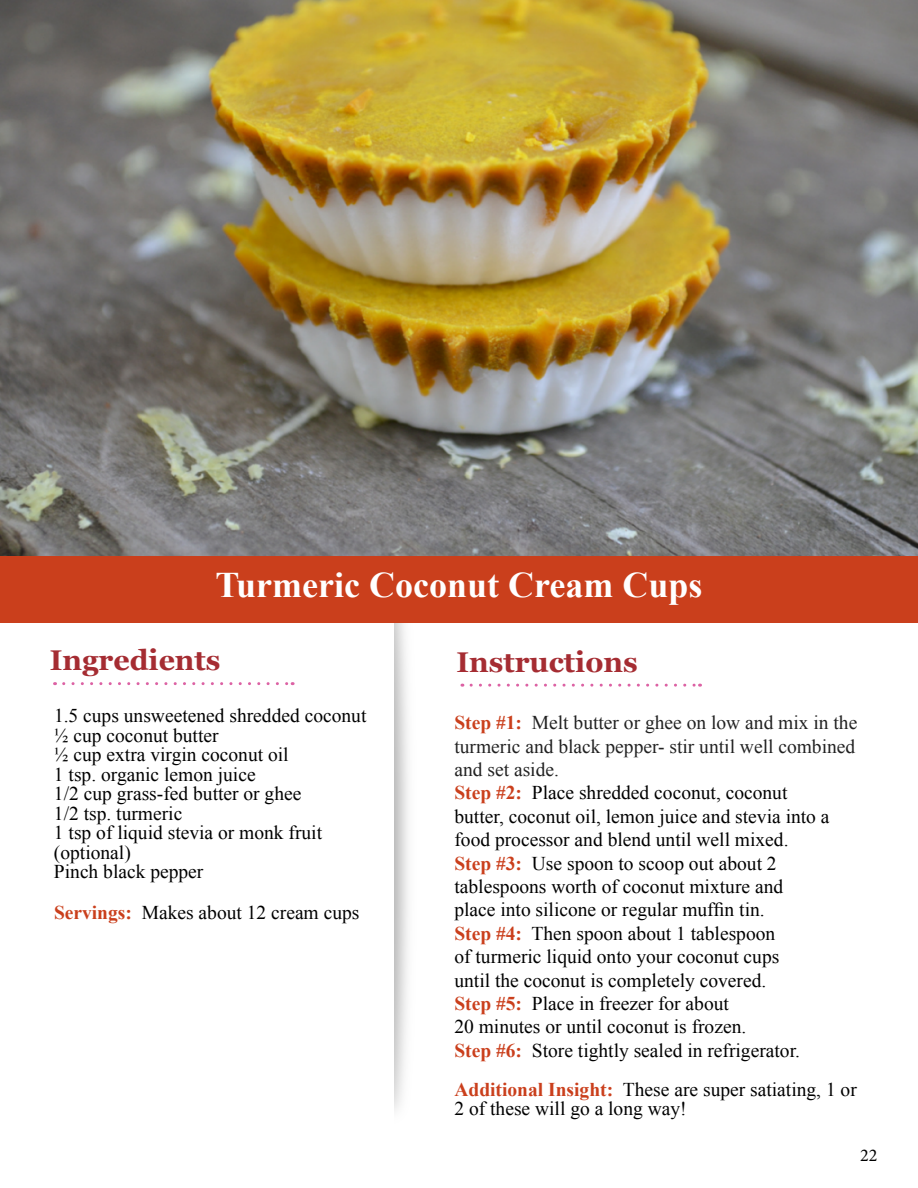
<style>
.page{position:relative;width:918px;height:1188px;background:#fff}
.page>*{position:absolute;margin:0;border:0;box-sizing:border-box;transform-origin:0 0}
.t1{font:700 36px "Times New Roman";color:#fff}
.t2{font:700 28.5px "Georgia";color:#a52c32}
.t3{font:19.5px/23.4px "Times New Roman";color:#000}
.t4{font:18px "Minion Pro";color:#000}
.s1{font-weight:700;color:#ca3f1c}
.s2{color:#222}
</style>
<div class="page">
<img style="left:0;top:0;width:918px;height:556px">
<div style="left:0;top:556px;width:918px;height:67px;background:#ca3f1c"></div>
<svg style="left:64px;top:682px;width:229px;height:3px"></svg>
<svg style="left:471px;top:684px;width:230px;height:3px"></svg>
<h1 class="t1" style="left:216px;top:561px;width:488px">Turmeric Coconut Cream Cups</h1>
<h2 class="t2" style="left:50px;top:639px;width:172px">Ingredients</h2>
<h2 class="t2" style="left:456px;top:640px;width:183px">Instructions</h2>
<p class="t3" style="left:454px;top:711px;width:404px"><span class="s1">Step #1:</span> <span class="s2">Melt butter or ghee on low and mix in the turmeric and black pepper- stir until well combined and set aside.<br></span><span class="s1">Step #2:</span> Place shredded coconut, coconut<br>butter, coconut oil, lemon juice and stevia into a food processor and blend until well mixed.<br><span class="s1">Step #3:</span> Use spoon to scoop out about 2 tablespoons worth of coconut mixture and<br>place into silicone or regular muffin tin.<br><span class="s1">Step #4:</span> Then spoon about 1 tablespoon<br>of turmeric liquid onto your coconut cups<br>until the coconut is completely covered.<br><span class="s1">Step #5:</span> Place in freezer for about<br>20 minutes or until coconut is frozen.<br><span class="s1">Step #6:</span> Store tightly sealed in refrigerator.</p>
<p class="t3" style="left:454px;top:1079px;width:404px;line-height:19.5px"><span class="s1">Additional Insight:</span> These are super satiating, 1 or<br>2 of these will go a long way!</p>
<p class="t3" style="left:54px;top:706px;width:314px;line-height:19.5px">1.5 cups unsweetened shredded coconut ½ cup coconut butter<br>½ cup extra virgin coconut oil<br>1 tsp. organic lemon juice<br>1/2 cup grass-fed butter or ghee<br>1/2 tsp. turmeric<br>1 tsp of liquid stevia or monk fruit (optional)<br>Pinch black pepper</p>
<p class="t3" style="left:54px;top:901px;width:307px"><span class="s1">Servings:</span> Makes about 12 cream cups</p>
<p class="t4" style="left:860px;top:1143px;width:19px">22</p>
</div>
